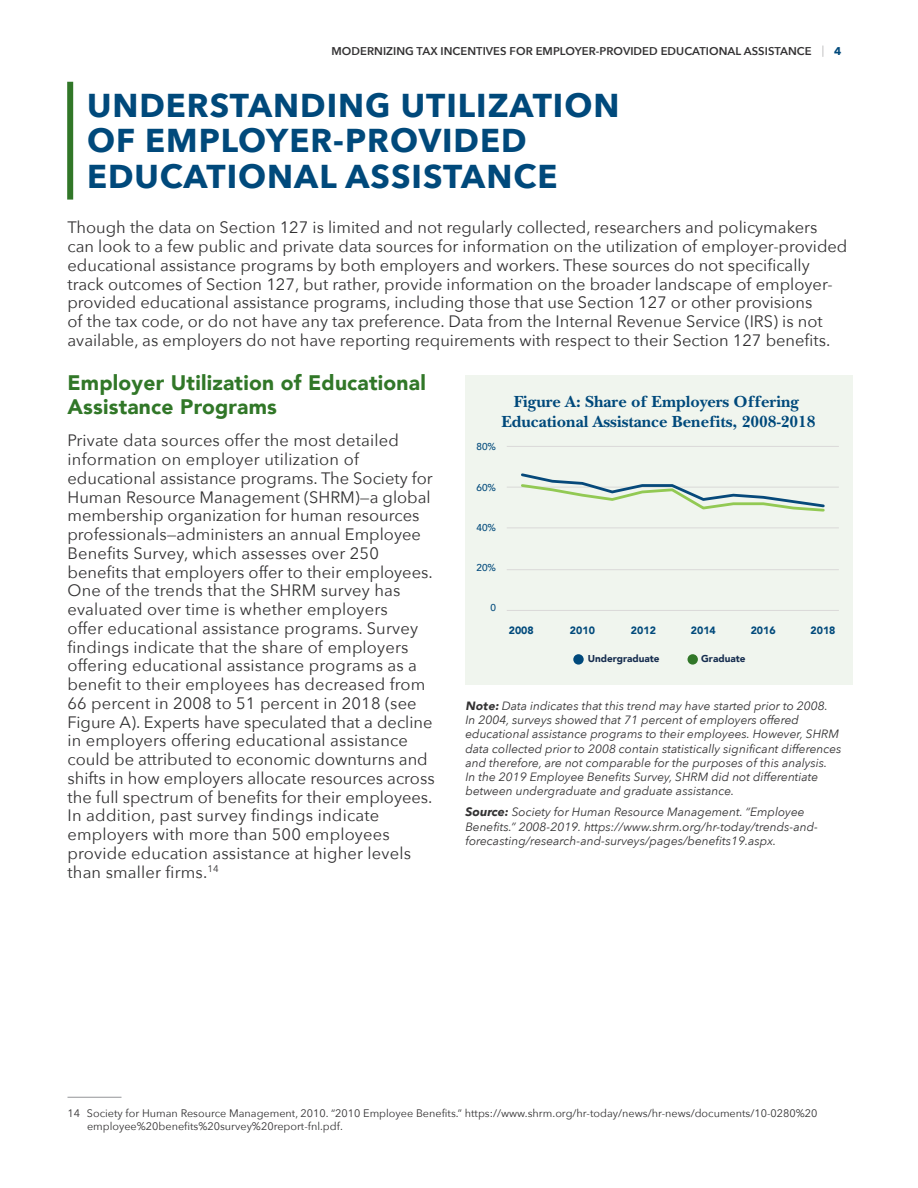
<style>
.page{position:relative;width:918px;height:1188px;background:#fff}
.page>*{position:absolute;margin:0;border:0;box-sizing:border-box;transform-origin:0 0}
.Section_Header{font:700 33px/35.2px "Avenir Next";letter-spacing:.03em;color:#00497b}
.Header_3__Green{font:900 21px/24px "Avenir";letter-spacing:.01em;color:#317728}
.t1{font:700 16.8px/20.1px "New Baskerville";color:#00497b;text-align:center}
.Paragraph_1{font:16.5px/18.8px "Avenir Next";color:#333233}
.Source_Text{font:italic 12px/14.2px "Avenir Next";color:#333233}
.t2{font:600 11.25px "Avenir Next";letter-spacing:.005em;color:#333233}
.Footnote{font:10.8px/13.2px "Avenir Next";color:#333233}
.t3{font:900 10.65px "Avenir";color:#00497b}
.t4{font:900 9.9px "Avenir";color:#162d4f}
.t5{font:500 9.9px "Avenir";color:#00497b}
.s1{font-weight:200}
.s2{font-weight:700;color:#00497b}
.s3{font-family:"Avenir";font-weight:900}
.s4{font-weight:700}
</style>
<div class="page">
<div style="left:67px;top:82px;width:6px;height:118px;background:#317728"></div>
<hr style="left:68px;top:1097px;width:54px;height:1px;background:#939598">
<div style="left:465px;top:375px;width:388px;height:309px;background:#f0f5ee"></div>
<hr style="left:507px;top:610px;width:332px;height:1px;background:#dad9d8">
<hr style="left:507px;top:569px;width:332px;height:1px;background:#dad9d8">
<hr style="left:507px;top:527px;width:332px;height:1px;background:#dad9d8">
<hr style="left:507px;top:487px;width:332px;height:1px;background:#dad9d8">
<hr style="left:507px;top:446px;width:332px;height:1px;background:#dad9d8">
<svg style="left:519px;top:473px;width:307px;height:39px"></svg>
<div style="left:573px;top:654px;width:11px;height:11px;background:#00497b;border-radius:50%"></div>
<div style="left:688px;top:654px;width:10px;height:11px;background:#317728;border-radius:50%"></div>
<p class="t2" style="left:331px;top:41px;width:511px">MODERNIZING TAX INCENTIVES FOR EMPLOYER-PROVIDED EDUCATIONAL ASSISTANCE <span class="s1">|</span> <span class="s2">4</span></p>
<p class="Section_Header" style="left:87px;top:87px;width:534px">UNDERSTANDING UTILIZATION<br>OF EMPLOYER-PROVIDED<br>EDUCATIONAL ASSISTANCE</p>
<p class="Paragraph_1" style="left:68px;top:217px;width:781px">Though the data on Section 127 is limited and not regularly collected, researchers and policymakers can look to a few public and private data sources for information on the utilization of employer-provided educational assistance programs by both employers and workers. These sources do not specifically track outcomes of Section 127, but rather, provide information on the broader landscape of employer&shy;provided educational assistance programs, including those that use Section 127 or other provisions<br>of the tax code, or do not have any tax preference. Data from the Internal Revenue Service (IRS) is not available, as employers do not have reporting requirements with respect to their Section 127 benefits.</p>
<p class="Header_3__Green" style="left:68px;top:370px;width:360px">Employer Utilization of Educational<br>Assistance Programs</p>
<p class="Paragraph_1" style="left:68px;top:430px;width:369px">Private data sources offer the most detailed information on employer utilization of educational assistance programs. The Society for Human Resource Management (SHRM)—a global membership organization for human resources professionals—administers an annual Employee Benefits Survey, which assesses over 250 benefits that employers offer to their employees.<br>One of the trends that the SHRM survey has evaluated over time is whether employers<br>offer educational assistance programs. Survey findings indicate that the share of employers offering educational assistance programs as a benefit to their employees has decreased from 66 percent in 2008 to 51 percent in 2018 (see Figure A). Experts have speculated that a decline in employers offering educational assistance could be attributed to economic downturns and shifts in how employers allocate resources across the full spectrum of benefits for their employees.<br>In addition, past survey findings indicate employers with more than 500 employees provide education assistance at higher levels than smaller firms.<sup>14</sup></p>
<p class="t1" style="left:501px;top:391px;width:316px">Figure A: Share of Employers Offering<br>Educational Assistance Benefits, 2008-2018</p>
<p class="t5" style="left:477px;top:438px;width:21px">80%</p>
<p class="t5" style="left:477px;top:479px;width:21px">60%</p>
<p class="t5" style="left:477px;top:519px;width:21px">40%</p>
<p class="t5" style="left:477px;top:559px;width:21px">20%</p>
<p class="t5" style="left:491px;top:599px;width:7px">0</p>
<p class="t3" style="left:509px;top:622px;width:27px">2008</p>
<p class="t3" style="left:570px;top:622px;width:27px">2010</p>
<p class="t3" style="left:631px;top:622px;width:27px">2012</p>
<p class="t3" style="left:691px;top:622px;width:27px">2014</p>
<p class="t3" style="left:751px;top:622px;width:27px">2016</p>
<p class="t3" style="left:811px;top:622px;width:27px">2018</p>
<p class="t4" style="left:588px;top:650px;width:73px">Undergraduate</p>
<p class="t4" style="left:701px;top:650px;width:46px">Graduate</p>
<p class="Source_Text" style="left:465px;top:698px;width:378px"><span class="s3">Note:</span> Data indicates that this trend may have started prior to 2008.<br>In 2004, surveys showed that 71 percent of employers offered educational assistance programs to their employees. However, SHRM data collected prior to 2008 contain statistically significant differences and therefore, are not comparable for the purposes of this analysis.<br>In the 2019 Employee Benefits Survey, SHRM did not differentiate between undergraduate and graduate assistance.</p>
<p class="Source_Text" style="left:465px;top:805px;width:354px"><span class="s4">Source:</span> Society for Human Resource Management. “Employee<br>Benefits.” 2008-2019. https://www.shrm.org/hr-today/trends-and&shy;forecasting/research-and-surveys/pages/benefits19.aspx.</p>
<p class="Footnote" style="left:87px;top:1106px;width:732px;text-indent:-20px">14 Society for Human Resource Management, 2010. “2010 Employee Benefits.” https://www.shrm.org/hr-today/news/hr-news/documents/10-0280%20 employee%20benefits%20survey%20report-fnl.pdf.</p>
</div>
